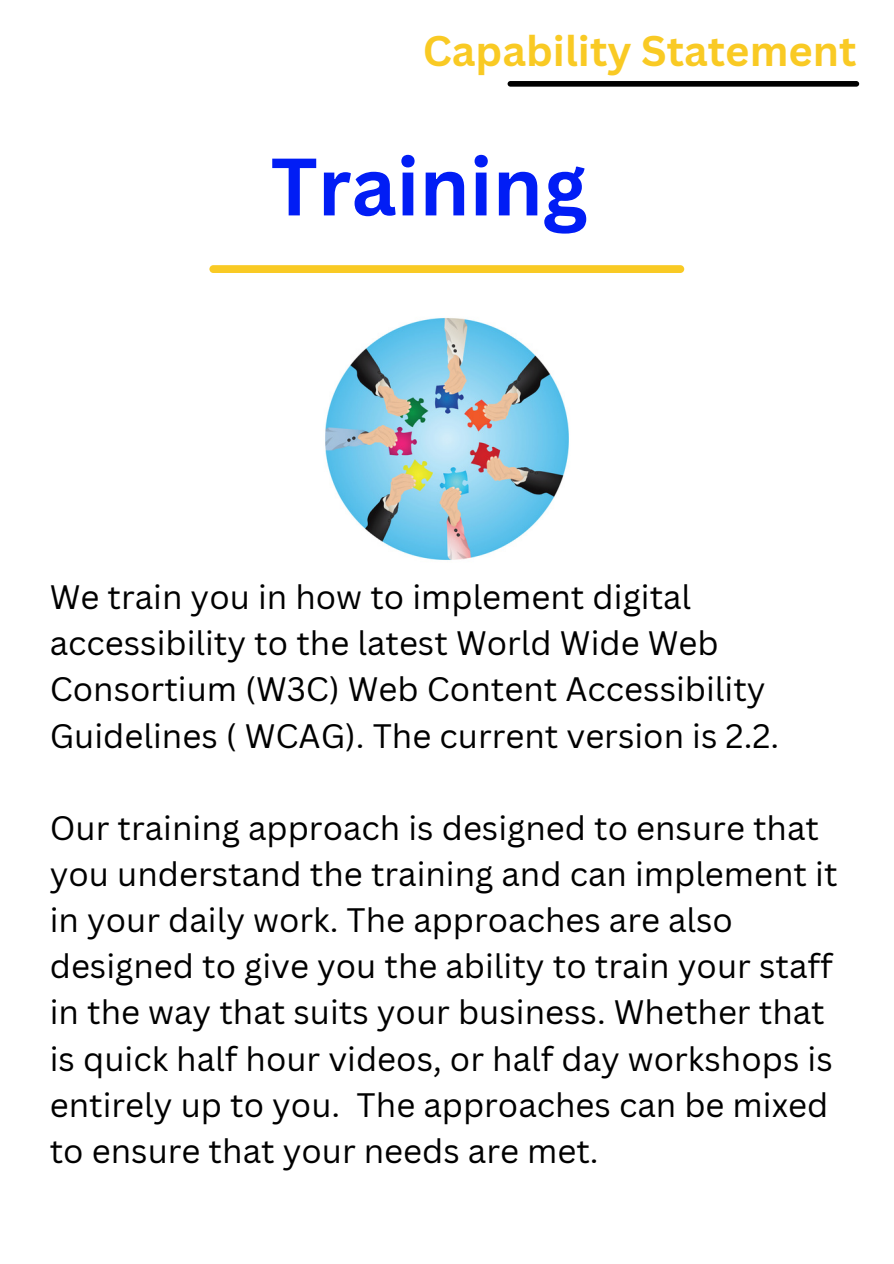
<style>
.page{position:relative;width:894px;height:1264px;background:#fff}
.page>*{position:absolute;margin:0;border:0;box-sizing:border-box;transform-origin:0 0}
.t1{font:700 79.5px "Canva Sans";color:#011df5}
.t2{font:700 41.7px "Canva Sans";color:#f9ca24}
.t3{font:33px/46.2px "Canva Sans";color:#000}
</style>
<div class="page">
<div style="left:507px;top:81px;width:351px;height:6px;background:#000;border-radius:3px"></div>
<img style="left:325px;top:318px;width:244px;height:242px">
<div style="left:209px;top:265px;width:475px;height:8px;background:#f9ca24;border-radius:4px"></div>
<h2 class="t2" style="left:422px;top:22px;width:435px">Capability Statement</h2>
<h1 class="t1" style="left:270px;top:130px;width:318px">Training</h1>
<p class="t3" style="left:50px;top:573px;width:730px">We train you in how to implement digital accessibility to the latest World Wide Web Consortium (W3C) Web Content Accessibility Guidelines ( WCAG). The current version is 2.2.</p>
<p class="t3" style="left:50px;top:804px;width:789px">Our training approach is designed to ensure that you understand the training and can implement it in your daily work. The approaches are also designed to give you the ability to train your staff in the way that suits your business. Whether that is quick half hour videos, or half day workshops is entirely up to you. The approaches can be mixed to ensure that your needs are met.</p>
</div>
